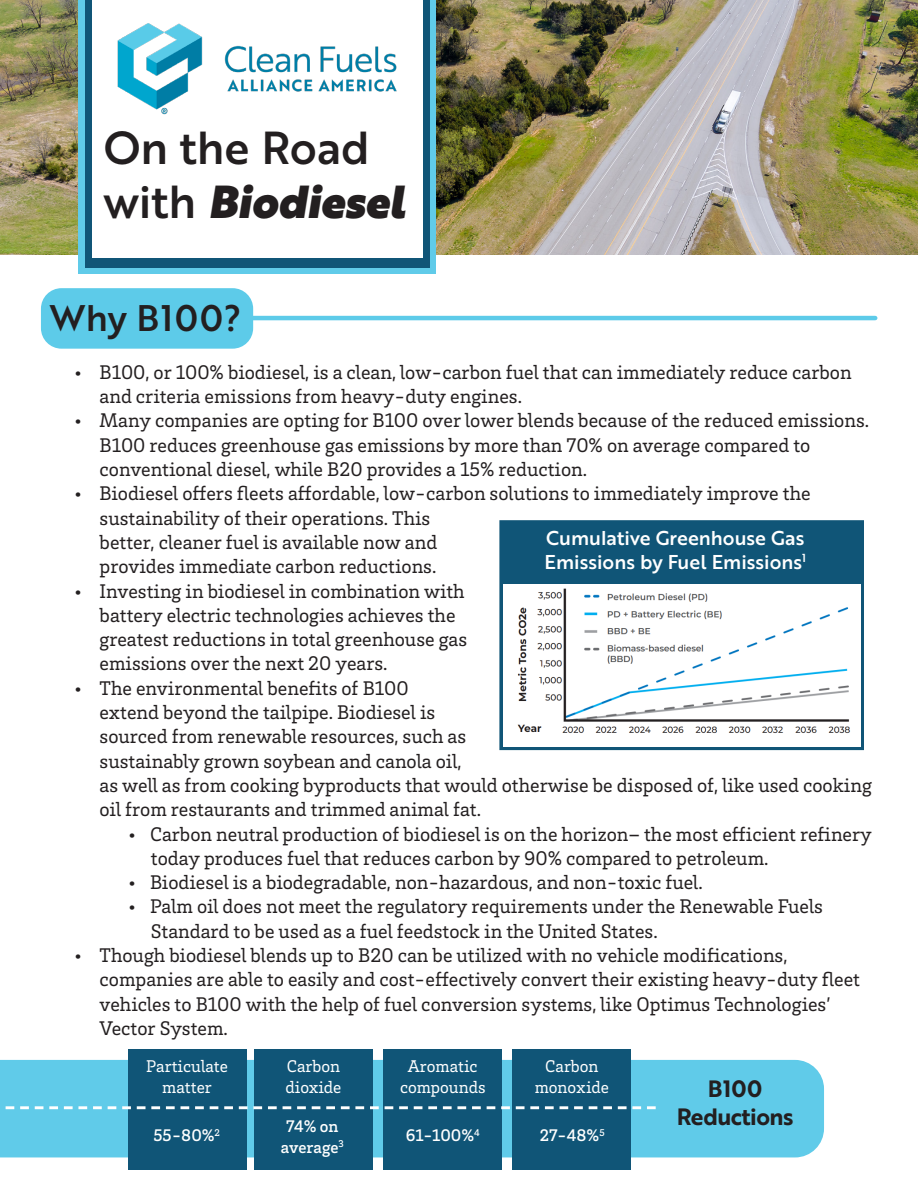
<style>
.page{position:relative;width:918px;height:1188px;background:#fff}
.page>*{position:absolute;margin:0;border:0;box-sizing:border-box;transform-origin:0 0}
.t1{font:45px/54px "Brother 1816 Medium";color:#231f20}
.t2{font:36px "Brother 1816 Medium";letter-spacing:.04em;color:#231f20}
.t3{font:22.95px "Brother 1816 Bold";letter-spacing:-.025em;color:#231f20}
.t4{font:20.25px/24.3px "Brix Slab";color:#231f20}
.t5{font:19.5px/23.4px "Brother 1816 Medium";color:#fff}
.t6{font:17.4px/20.9px "Brix Slab";color:#fff;text-align:center}
.t7{font:500 17.25px/20.7px "Brix Slab";color:#fff;text-align:center}
.s1{font-family:"Brother 1816 Black Italic"}
</style>
<div class="page">
<hr style="left:240px;top:316px;width:635px;height:4px;background:#5dcbe9">
<div style="left:41px;top:288px;width:212px;height:61px;background:#5dcbe9;border-radius:21px"></div>
<img style="left:0;top:0;width:918px;height:255px">
<div style="left:79px;top:0;width:357px;height:274px;background:#60cbe9"></div>
<div style="left:85px;top:0;width:345px;height:268px;background:#105577"></div>
<div style="left:92px;top:0;width:331px;height:257px;background:#fff"></div>
<svg style="left:499px;top:520px;width:365px;height:230px;background:#306b89"></svg>
<img style="left:503px;top:584px;width:357px;height:162px">
<div style="left:503px;top:525px;width:357px;height:59px;background:#105577"></div>
<div style="left:0;top:1060px;width:824px;height:97px;background:#60cbe9"></div>
<div style="left:513px;top:1049px;width:118px;height:121px;background:#105577"></div>
<div style="left:384px;top:1049px;width:118px;height:121px;background:#105577"></div>
<div style="left:254px;top:1049px;width:119px;height:121px;background:#105577"></div>
<div style="left:128px;top:1049px;width:118px;height:121px;background:#105577"></div>
<svg style="left:0;top:1106px;width:656px;height:3px"></svg>
<img style="left:117px;top:23px;width:280px;height:92px">
<p class="t1" style="left:104px;top:120px;width:303px">On the Road with <span class="s1">Biodiesel</span></p>
<p class="t2" style="left:50px;top:291px;width:193px">Why B100?</p>
<p class="t4" style="left:100px;top:359px;width:754px;text-indent:-27px">• B100, or 100% biodiesel, is a clean, low-carbon fuel that can immediately reduce carbon and criteria emissions from heavy-duty engines.</p>
<p class="t4" style="left:100px;top:408px;width:771px;text-indent:-27px">• Many companies are opting for B100 over lower blends because of the reduced emissions.<br>B100 reduces greenhouse gas emissions by more than 70% on average compared to conventional diesel, while B20 provides a 15% reduction.</p>
<p class="t4" style="left:100px;top:481px;width:713px;text-indent:-27px">• Biodiesel offers fleets affordable, low-carbon solutions to immediately improve the sustainability of their operations. This<br>better, cleaner fuel is available now and<br>provides immediate carbon reductions.</p>
<p class="t4" style="left:100px;top:578px;width:369px;text-indent:-27px">• Investing in biodiesel in combination with battery electric technologies achieves the greatest reductions in total greenhouse gas emissions over the next 20 years.</p>
<p class="t4" style="left:100px;top:675px;width:774px;text-indent:-27px">• The environmental benefits of B100<br>extend beyond the tailpipe. Biodiesel is<br>sourced from renewable resources, such as<br>sustainably grown soybean and canola oil,<br>as well as from cooking byproducts that would otherwise be disposed of, like used cooking oil from restaurants and trimmed animal fat.</p>
<p class="t4" style="left:127px;top:821px;width:747px">• Carbon neutral production of biodiesel is on the horizon– the most efficient refinery</p>
<p class="t4" style="left:151px;top:845px;width:619px">today produces fuel that reduces carbon by 90% compared to petroleum.</p>
<p class="t4" style="left:127px;top:869px;width:578px">• Biodiesel is a biodegradable, non-hazardous, and non-toxic fuel.</p>
<p class="t4" style="left:127px;top:894px;width:698px">• Palm oil does not meet the regulatory requirements under the Renewable Fuels</p>
<p class="t4" style="left:151px;top:918px;width:508px">Standard to be used as a fuel feedstock in the United States.</p>
<p class="t4" style="left:100px;top:942px;width:762px;text-indent:-27px">• Though biodiesel blends up to B20 can be utilized with no vehicle modifications, companies are able to easily and cost-effectively convert their existing heavy-duty fleet vehicles to B100 with the help of fuel conversion systems, like Optimus Technologies’ Vector System.</p>
<p class="t5" style="left:545px;top:526px;width:263px">Cumulative Greenhouse Gas<br>Emissions by Fuel Emissions<sup>1</sup></p>
<p class="t6" style="left:146px;top:1055px;width:83px">Particulate matter</p>
<p class="t6" style="left:400px;top:1055px;width:87px">Aromatic compounds</p>
<p class="t6" style="left:535px;top:1055px;width:76px">Carbon monoxide</p>
<p class="t7" style="left:153px;top:1125px;width:68px">55-80%<sup>2</sup></p>
<p class="t7" style="left:281px;top:1115px;width:65px">74% on average<sup>3</sup></p>
<p class="t7" style="left:406px;top:1125px;width:76px">61-100%<sup>4</sup></p>
<p class="t7" style="left:540px;top:1125px;width:66px">27-48%<sup>5</sup></p>
<p class="t6" style="left:287px;top:1055px;width:55px">Carbon</p>
<p class="t6" style="left:286px;top:1076px;width:57px">dioxide</p>
<p class="t3" style="left:708px;top:1072px;width:56px">B100</p>
<p class="t3" style="left:677px;top:1099px;width:118px">Reductions</p>
</div>
